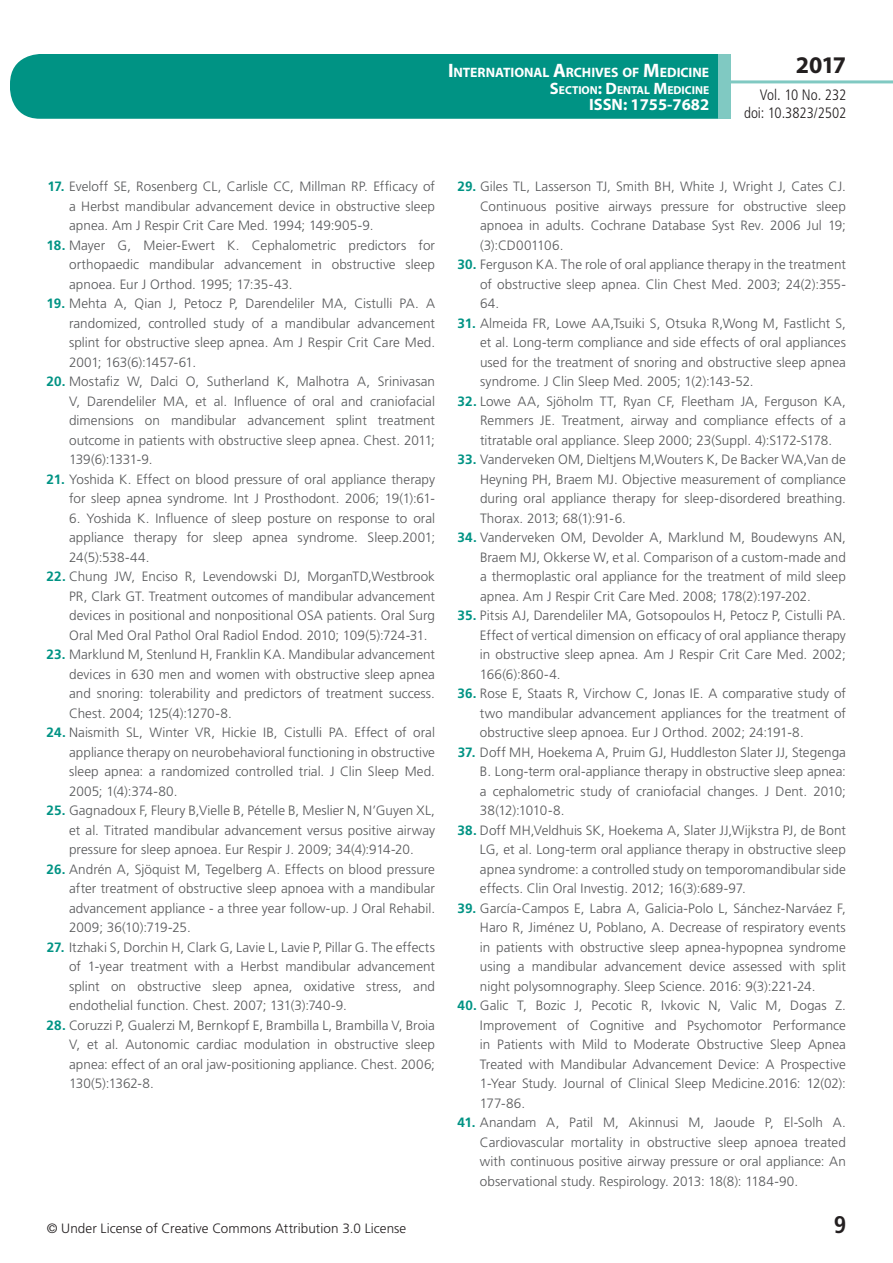
<style>
.page{position:relative;width:893px;height:1263px;background:#fff}
.page>*{position:absolute;margin:0;border:0;box-sizing:border-box;transform-origin:0 0}
.t1{font:700 24px "Myriad Pro";color:#231f20}
.t2{font:700 condensed 24px "Frutiger LT Std";color:#231f20}
.t3{font:700 16.5px "Myriad Pro";color:#fff}
.t4{font:300 condensed 15px/18px "Frutiger LT Std";color:#231f20;text-align:right}
.t5{font:700 13.65px "Myriad Pro";letter-spacing:-.005em;color:#fff}
.t6{font:300 13.5px/19.5px "Frutiger LT Std";letter-spacing:.005em;color:#57585a;text-align:justify}
.t7{font:300 13.5px "Frutiger LT Std";letter-spacing:.005em;color:#231f20}
.t8{font:700 11.55px "Myriad Pro";color:#fff}
.s1{font-size:19.5px}
.s2{font-size:16.5px}
.s3{font-weight:700;color:#009384}
</style>
<div class="page">
<div style="left:10px;top:54px;width:775px;height:65px;background:#009384;border-radius:30px"></div>
<div style="left:732px;top:0;width:161px;height:157px;background:#fff"></div>
<hr style="left:730px;top:80px;width:163px;height:3px;background:#80c9c2">
<div style="left:718px;top:54px;width:13px;height:65px;background:#80c9c2"></div>
<p class="t5" style="left:448px;top:64px;width:263px"><span class="s1">I</span>NTERNATIONAL <span class="s1">A</span>RCHIVES OF <span class="s1">M</span>EDICINE</p>
<p class="t8" style="left:550px;top:82px;width:161px"><span class="s2">S</span>ECTION<span class="s2">: D</span>ENTAL <span class="s2">M</span>EDICINE</p>
<p class="t3" style="left:589px;top:94px;width:122px">ISSN: 1755-7682</p>
<h1 class="t1" style="left:796px;top:49px;width:52px">2017</h1>
<p class="t4" style="left:744px;top:86px;width:104px">Vol. 10 No. 232 doi: 10.3823/2502</p>
<p class="t6" style="left:69px;top:177px;width:367px;text-indent:-22px"><span class="s3">17.</span> Eveloff SE, Rosenberg CL, Carlisle CC, Millman RP. Efficacy of a Herbst mandibular advancement device in obstructive sleep apnea. Am J Respir Crit Care Med. 1994; 149:905-9.</p>
<p class="t6" style="left:69px;top:236px;width:367px;text-indent:-23px"><span class="s3">18.</span> Mayer G, Meier-Ewert K. Cephalometric predictors for orthopaedic mandibular advancement in obstructive sleep apnoea. Eur J Orthod. 1995; 17:35-43.</p>
<p class="t6" style="left:69px;top:294px;width:367px;text-indent:-22px"><span class="s3">19.</span> Mehta A, Qian J, Petocz P, Darendeliler MA, Cistulli PA. A randomized, controlled study of a mandibular advancement splint for obstructive sleep apnea. Am J Respir Crit Care Med.<br>2001; 163(6):1457-61.</p>
<p class="t6" style="left:69px;top:372px;width:367px;text-indent:-23px"><span class="s3">20.</span> Mostafiz W, Dalci O, Sutherland K, Malhotra A, Srinivasan V, Darendeliler MA, et al. Influence of oral and craniofacial dimensions on mandibular advancement splint treatment outcome in patients with obstructive sleep apnea. Chest. 2011; 139(6):1331-9.</p>
<p class="t6" style="left:47px;top:470px;width:390px;text-align:right"><span class="s3">21.</span> Yoshida K. Effect on blood pressure of oral appliance therapy for sleep apnea syndrome. Int J Prosthodont. 2006; 19(1):61-</p>
<p class="t6" style="left:69px;top:509px;width:367px">6. Yoshida K. Influence of sleep posture on response to oral appliance therapy for sleep apnea syndrome. Sleep.2001; 24(5):538-44.</p>
<p class="t6" style="left:69px;top:567px;width:367px;text-indent:-23px"><span class="s3">22.</span> Chung JW, Enciso R, Levendowski DJ, MorganTD,Westbrook PR, Clark GT. Treatment outcomes of mandibular advancement devices in positional and nonpositional OSA patients. Oral Surg Oral Med Oral Pathol Oral Radiol Endod. 2010; 109(5):724-31.</p>
<p class="t6" style="left:69px;top:645px;width:367px;text-indent:-22px"><span class="s3">23.</span> Marklund M, Stenlund H, Franklin KA. Mandibular advancement devices in 630 men and women with obstructive sleep apnea and snoring: tolerability and predictors of treatment success.<br>Chest. 2004; 125(4):1270-8.</p>
<p class="t6" style="left:69px;top:723px;width:367px;text-indent:-22px"><span class="s3">24.</span> Naismith SL, Winter VR, Hickie IB, Cistulli PA. Effect of oral appliance therapy on neurobehavioral functioning in obstructive sleep apnea: a randomized controlled trial. J Clin Sleep Med.<br>2005; 1(4):374-80.</p>
<p class="t6" style="left:69px;top:801px;width:367px;text-indent:-23px"><span class="s3">25.</span> Gagnadoux F, Fleury B,Vielle B, Pételle B, Meslier N, N’Guyen XL, et al. Titrated mandibular advancement versus positive airway pressure for sleep apnoea. Eur Respir J. 2009; 34(4):914-20.</p>
<p class="t6" style="left:69px;top:860px;width:367px;text-indent:-23px"><span class="s3">26.</span> Andrén A, Sjöquist M, Tegelberg A. Effects on blood pressure after treatment of obstructive sleep apnoea with a mandibular advancement appliance - a three year follow-up. J Oral Rehabil.<br>2009; 36(10):719-25.</p>
<p class="t6" style="left:69px;top:938px;width:367px;text-indent:-22px"><span class="s3">27.</span> Itzhaki S, Dorchin H, Clark G, Lavie L, Lavie P, Pillar G. The effects of 1-year treatment with a Herbst mandibular advancement splint on obstructive sleep apnea, oxidative stress, and endothelial function. Chest. 2007; 131(3):740-9.</p>
<p class="t6" style="left:69px;top:1015px;width:367px;text-indent:-23px"><span class="s3">28.</span> Coruzzi P, Gualerzi M, Bernkopf E, Brambilla L, Brambilla V, Broia V, et al. Autonomic cardiac modulation in obstructive sleep apnea: effect of an oral jaw-positioning appliance. Chest. 2006; 130(5):1362-8.</p>
<p class="t6" style="left:480px;top:177px;width:367px;text-indent:-22px"><span class="s3">29.</span> Giles TL, Lasserson TJ, Smith BH, White J, Wright J, Cates CJ.<br>Continuous positive airways pressure for obstructive sleep apnoea in adults. Cochrane Database Syst Rev. 2006 Jul 19; (3):CD001106.</p>
<p class="t6" style="left:480px;top:255px;width:367px;text-indent:-23px"><span class="s3">30.</span> Ferguson KA. The role of oral appliance therapy in the treatment of obstructive sleep apnea. Clin Chest Med. 2003; 24(2):355- 64.</p>
<p class="t6" style="left:480px;top:313px;width:367px;text-indent:-22px"><span class="s3">31.</span> Almeida FR, Lowe AA,Tsuiki S, Otsuka R,Wong M, Fastlicht S, et al. Long-term compliance and side effects of oral appliances used for the treatment of snoring and obstructive sleep apnea syndrome. J Clin Sleep Med. 2005; 1(2):143-52.</p>
<p class="t6" style="left:480px;top:391px;width:367px;text-indent:-23px"><span class="s3">32.</span> Lowe AA, Sjöholm TT, Ryan CF, Fleetham JA, Ferguson KA, Remmers JE. Treatment, airway and compliance effects of a titratable oral appliance. Sleep 2000; 23(Suppl. 4):S172-S178.</p>
<p class="t6" style="left:480px;top:450px;width:367px;text-indent:-22px"><span class="s3">33.</span> Vanderveken OM, Dieltjens M,Wouters K, De Backer WA,Van de Heyning PH, Braem MJ. Objective measurement of compliance during oral appliance therapy for sleep-disordered breathing.<br>Thorax. 2013; 68(1):91-6.</p>
<p class="t6" style="left:480px;top:528px;width:367px;text-indent:-23px"><span class="s3">34.</span> Vanderveken OM, Devolder A, Marklund M, Boudewyns AN, Braem MJ, Okkerse W, et al. Comparison of a custom-made and a thermoplastic oral appliance for the treatment of mild sleep apnea. Am J Respir Crit Care Med. 2008; 178(2):197-202.</p>
<p class="t6" style="left:480px;top:606px;width:367px;text-indent:-22px"><span class="s3">35.</span> Pitsis AJ, Darendeliler MA, Gotsopoulos H, Petocz P, Cistulli PA.<br>Effect of vertical dimension on efficacy of oral appliance therapy in obstructive sleep apnea. Am J Respir Crit Care Med. 2002; 166(6):860-4.</p>
<p class="t6" style="left:480px;top:684px;width:367px;text-indent:-23px"><span class="s3">36.</span> Rose E, Staats R, Virchow C, Jonas IE. A comparative study of two mandibular advancement appliances for the treatment of obstructive sleep apnoea. Eur J Orthod. 2002; 24:191-8.</p>
<p class="t6" style="left:480px;top:742px;width:367px;text-indent:-22px"><span class="s3">37.</span> Doff MH, Hoekema A, Pruim GJ, Huddleston Slater JJ, Stegenga B. Long-term oral-appliance therapy in obstructive sleep apnea: a cephalometric study of craniofacial changes. J Dent. 2010; 38(12):1010-8.</p>
<p class="t6" style="left:480px;top:820px;width:367px;text-indent:-23px"><span class="s3">38.</span> Doff MH,Veldhuis SK, Hoekema A, Slater JJ,Wijkstra PJ, de Bont LG, et al. Long-term oral appliance therapy in obstructive sleep apnea syndrome: a controlled study on temporomandibular side effects. Clin Oral Investig. 2012; 16(3):689-97.</p>
<p class="t6" style="left:480px;top:898px;width:367px;text-indent:-22px"><span class="s3">39.</span> García-Campos E, Labra A, Galicia-Polo L, Sánchez-Narváez F, Haro R, Jiménez U, Poblano, A. Decrease of respiratory events in patients with obstructive sleep apnea-hypopnea syndrome using a mandibular advancement device assessed with split night polysomnography. Sleep Science. 2016: 9(3):221-24.</p>
<p class="t6" style="left:480px;top:996px;width:367px;text-indent:-23px"><span class="s3">40.</span> Galic T, Bozic J, Pecotic R, Ivkovic N, Valic M, Dogas Z.<br>Improvement of Cognitive and Psychomotor Performance in Patients with Mild to Moderate Obstructive Sleep Apnea Treated with Mandibular Advancement Device: A Prospective 1-Year Study. Journal of Clinical Sleep Medicine.2016: 12(02):<br>177-86.</p>
<p class="t6" style="left:480px;top:1113px;width:367px;text-indent:-23px"><span class="s3">41.</span> Anandam A, Patil M, Akinnusi M, Jaoude P, El-Solh A.<br>Cardiovascular mortality in obstructive sleep apnoea treated with continuous positive airway pressure or oral appliance: An observational study. Respirology. 2013: 18(8): 1184-90.</p>
<p class="t7" style="left:47px;top:1220px;width:361px">© Under License of Creative Commons Attribution 3.0 License</p>
<h1 class="t2" style="left:834px;top:1210px;width:14px">9</h1>
</div>
